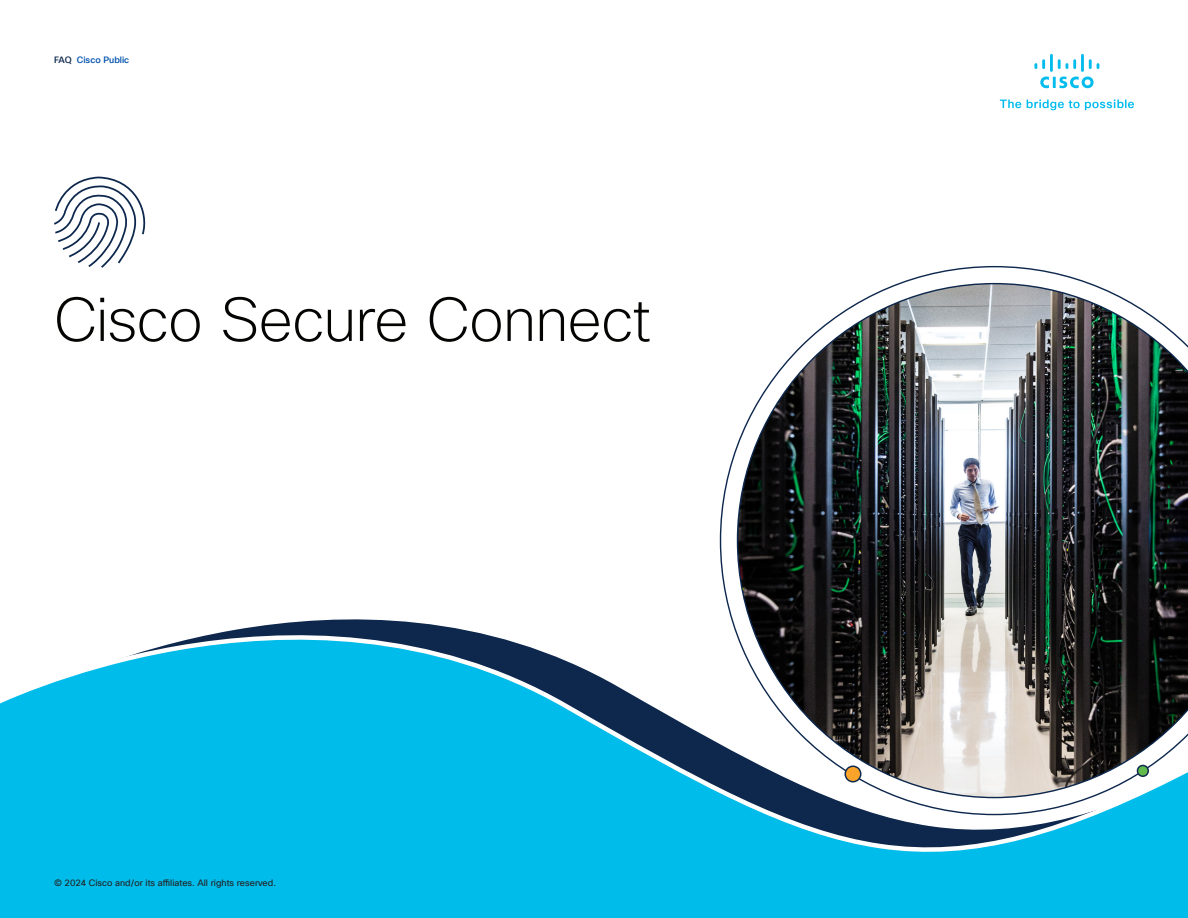
<style>
.page{position:relative;width:1188px;height:918px;background:#fff}
.page>*{position:absolute;margin:0;border:0;box-sizing:border-box;transform-origin:0 0}
.Paragraph_Style1{font:200 60px "Cisco Sans TT";letter-spacing:-.015em;color:#040503}
.t1{font:9px "Cisco Sans TT";color:#231f20}
.t2{font:500 9px "Cisco Sans TT";color:#0051ae}
.s1{color:#0d274d}
</style>
<div class="page">
<svg style="left:1000px;top:100px;width:21px;height:8px"></svg>
<svg style="left:1027px;top:100px;width:107px;height:10px"></svg>
<svg style="left:1034px;top:54px;width:65px;height:34px"></svg>
<img style="left:736px;top:282px;width:452px;height:342px">
<svg style="left:0;top:624px;width:1188px;height:294px"></svg>
<svg style="left:54px;top:176px;width:92px;height:92px"></svg>
<p class="t2" style="left:54px;top:54px;width:77px"><span class="s1">FAQ</span> Cisco Public</p>
<p class="Paragraph_Style1" style="left:54px;top:281px;width:598px">Cisco Secure Connect</p>
<p class="t1" style="left:54px;top:877px;width:224px">© 2024 Cisco and/or its affiliates. All rights reserved.</p>
</div>
